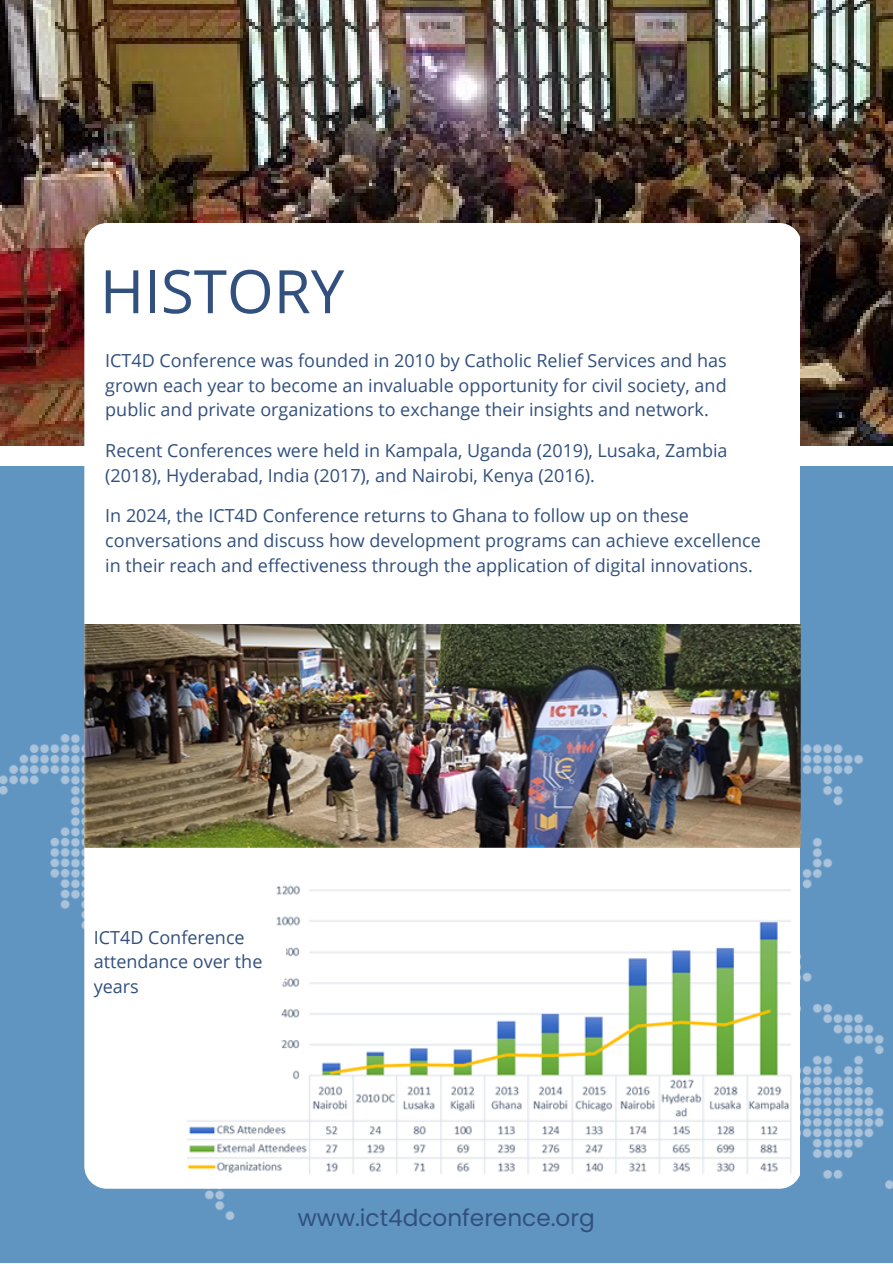
<style>
.page{position:relative;width:893px;height:1264px;background:#fff}
.page>*{position:absolute;margin:0;border:0;box-sizing:border-box;transform-origin:0 0}
.t1{font:60px "Open Sans";color:#31507d}
.t2{font:23.25px "Poppins";color:#31507d}
.t3{font:18px/24.8px "Open Sans";color:#31507d}
</style>
<div class="page">
<div style="left:0;top:0;width:892px;height:1262px;background:#6095c2"></div>
<div style="left:0;top:445px;width:892px;height:21px;background:#fff"></div>
<img style="left:0;top:734px;width:892px;height:485px">
<img style="left:0;top:0;width:892px;height:445px">
<div style="left:84px;top:223px;width:715px;height:965px;background:#fff"></div>
<img style="left:84px;top:624px;width:717px;height:224px">
<img style="left:188px;top:880px;width:607px;height:292px">
<div style="left:89px;top:913px;width:197px;height:95px;background:#fff"></div>
<div style="left:101px;top:326px;width:677px;height:272px;background:#fff"></div>
<h1 class="t1" style="left:100px;top:249px;width:246px">HISTORY</h1>
<p class="t3" style="left:105px;top:347px;width:623px;text-align:justify">ICT4D Conference was founded in 2010 by Catholic Relief Services and has grown each year to become an invaluable opportunity for civil society, and public and private organizations to exchange their insights and network.</p>
<p class="t3" style="left:105px;top:437px;width:623px">Recent Conferences were held in Kampala, Uganda (2019), Lusaka, Zambia (2018), Hyderabad, India (2017), and Nairobi, Kenya (2016).</p>
<p class="t3" style="left:105px;top:502px;width:657px">In 2024, the ICT4D Conference returns to Ghana to follow up on these conversations and discuss how development programs can achieve excellence in their reach and effectiveness through the application of digital innovations.</p>
<p class="t3" style="left:94px;top:924px;width:170px">ICT4D Conference attendance over the years</p>
<p class="t2" style="left:298px;top:1201px;width:298px">www.ict4dconference.org</p>
</div>
